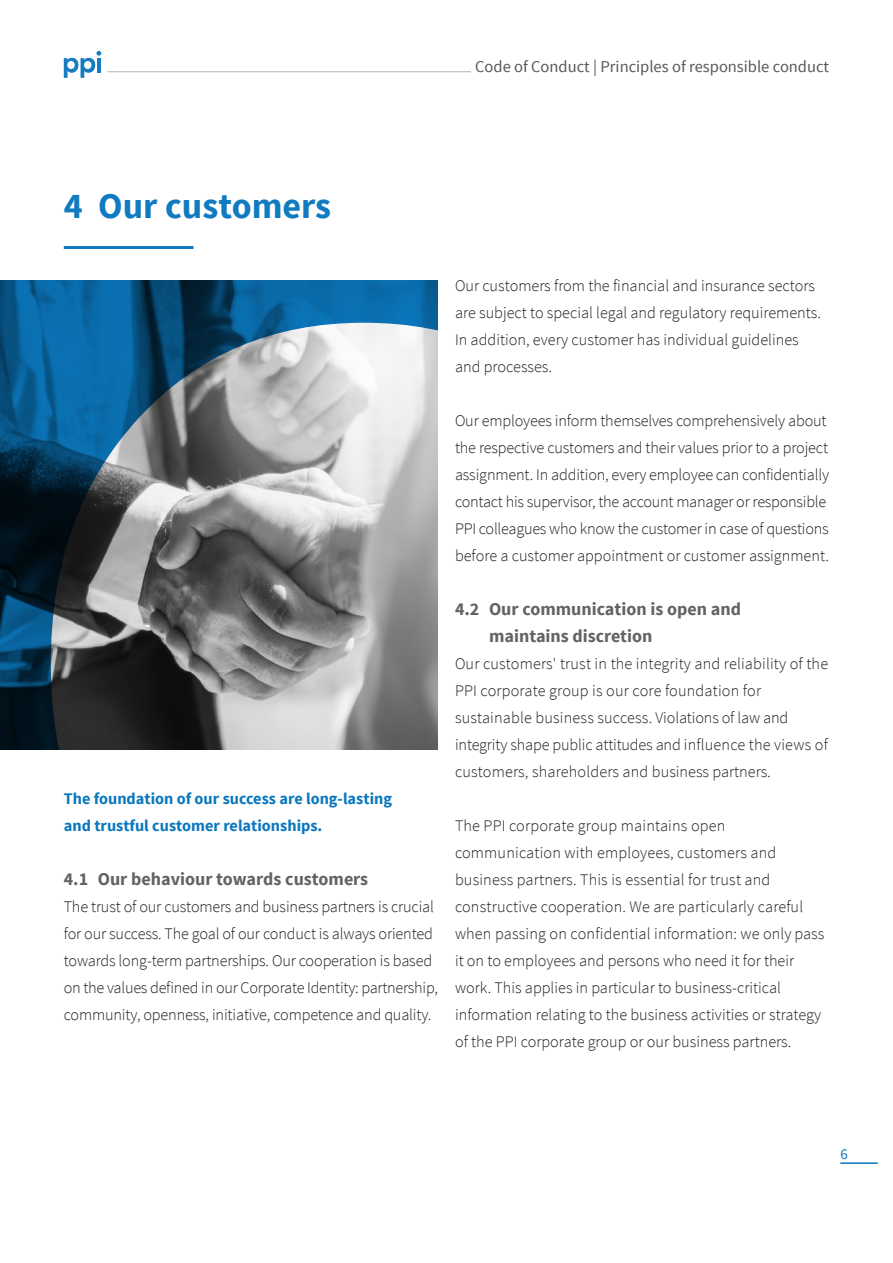
<style>
.page{position:relative;width:893px;height:1263px;background:#fff}
.page>*{position:absolute;margin:0;border:0;box-sizing:border-box;transform-origin:0 0}
.t1{font:700 36px "Source Sans Pro";color:#107bc1}
.t2{font:700 18px/27px "Source Sans Pro";color:#636366}
.t3{font:16.5px "Source Sans Pro";color:#57585a}
.t4{font:300 16.2px/27px "Source Sans Pro";color:#231f20}
.t5{font:700 16.2px/27px "Source Sans Pro";color:#0b78be}
.t6{font:15px "Source Sans Pro";color:#0b78be}
</style>
<div class="page">
<hr style="left:107px;top:71px;width:364px;height:1px;background:#bcbdc0">
<svg style="left:64px;top:51px;width:37px;height:27px"></svg>
<hr style="left:840px;top:1162px;width:38px;height:2px;background:#0b78be">
<hr style="left:64px;top:246px;width:129px;height:3px;background:#107bc1">
<img style="left:0;top:280px;width:438px;height:470px">
<p class="t3" style="left:475px;top:57px;width:355px">Code of Conduct | Principles of responsible conduct</p>
<h1 class="t1" style="left:64px;top:183px;width:269px">4 Our customers</h1>
<p class="t5" style="left:64px;top:786px;width:330px">The foundation of our success are long-lasting and trustful customer relationships.</p>
<p class="t2" style="left:64px;top:866px;width:306px">4.1 Our behaviour towards customers</p>
<p class="t4" style="left:64px;top:893px;width:376px">The trust of our customers and business partners is crucial for our success. The goal of our conduct is always oriented towards long-term partnerships. Our cooperation is based on the values defined in our Corporate Identity: partnership, community, openness, initiative, competence and quality.</p>
<p class="t4" style="left:455px;top:272px;width:368px">Our customers from the financial and insurance sectors are subject to special legal and regulatory requirements.<br>In addition, every customer has individual guidelines and processes.</p>
<p class="t4" style="left:455px;top:407px;width:376px">Our employees inform themselves comprehensively about the respective customers and their values prior to a project assignment. In addition, every employee can confidentially contact his supervisor, the account manager or responsible PPI colleagues who know the customer in case of questions before a customer appointment or customer assignment.</p>
<p class="t2" style="left:489px;top:596px;width:253px;text-indent:-34px">4.2 Our communication is open and maintains discretion</p>
<p class="t4" style="left:455px;top:650px;width:375px">Our customers' trust in the integrity and reliability of the PPI corporate group is our core foundation for sustainable business success. Violations of law and integrity shape public attitudes and influence the views of customers, shareholders and business partners.</p>
<p class="t4" style="left:455px;top:812px;width:371px">The PPI corporate group maintains open communication with employees, customers and business partners. This is essential for trust and constructive cooperation. We are particularly careful when passing on confidential information: we only pass it on to employees and persons who need it for their work. This applies in particular to business-critical information relating to the business activities or strategy of the PPI corporate group or our business partners.</p>
<p class="t6" style="left:840px;top:1144px;width:9px">6</p>
</div>
